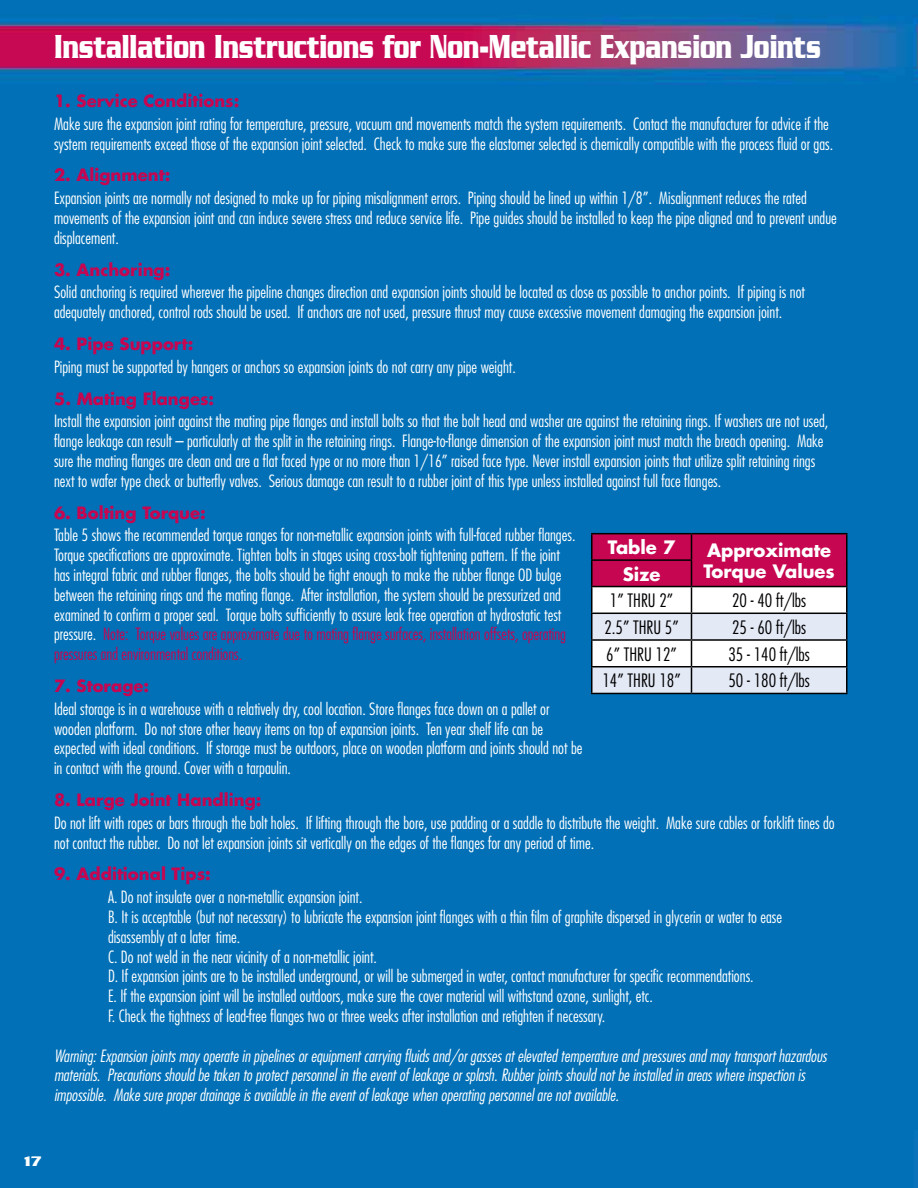
<style>
.page{position:relative;width:918px;height:1188px;background:#fff}
.page>*{position:absolute;margin:0;border:0;box-sizing:border-box;transform-origin:0 0}
.t1{font:700 36px "Serpentine";color:#fff;scale:.62 1}
.t2{font:300 condensed 18px "Futura";color:#000}
.t3{font:700 18px "Futura";color:#fff}
.t4{font:300 condensed 16.5px/19.8px "Futura";color:#fff}
.t5{font:italic 300 condensed 16.5px/19.8px "Futura";color:#fff}
.t6{font:700 16.5px "Futura";color:#c60651}
.t7{font:700 15px "Serpentine";color:#fff}
.s1{color:#c60651}
</style>
<div class="page">
<div style="left:0;top:0;width:918px;height:1187px;background:#0170b7"></div>
<hr style="left:846px;top:587px;width:2px;height:26px;background:#000">
<hr style="left:692px;top:613px;width:156px;height:1px;background:#000">
<hr style="left:846px;top:614px;width:2px;height:25px;background:#000">
<hr style="left:692px;top:639px;width:156px;height:2px;background:#000">
<hr style="left:846px;top:641px;width:2px;height:25px;background:#000">
<hr style="left:692px;top:666px;width:156px;height:1px;background:#000">
<hr style="left:846px;top:667px;width:2px;height:26px;background:#000">
<hr style="left:591px;top:693px;width:101px;height:1px;background:#000">
<hr style="left:692px;top:693px;width:156px;height:1px;background:#000">
<hr style="left:591px;top:533px;width:101px;height:1px;background:#000">
<hr style="left:692px;top:533px;width:156px;height:1px;background:#000">
<hr style="left:846px;top:534px;width:2px;height:26px;background:#000">
<svg style="left:591px;top:534px;width:256px;height:159px"></svg>
<hr style="left:846px;top:560px;width:2px;height:26px;background:#000">
<hr style="left:591px;top:586px;width:101px;height:1px;background:#000">
<hr style="left:692px;top:586px;width:156px;height:1px;background:#000">
<h1 class="t1" style="left:54px;top:26px;width:1239px">Installation Instructions for Non-Metallic Expansion Joints</h1>
<p class="t6" style="left:54px;top:89px;width:187px">1. Service Conditions:</p>
<p class="t4" style="left:54px;top:114px;width:781px">Make sure the expansion joint rating for temperature, pressure, vacuum and movements match the system requirements. Contact the manufacturer for advice if the system requirements exceed those of the expansion joint selected. Check to make sure the elastomer selected is chemically compatible with the process fluid or gas.</p>
<p class="t6" style="left:54px;top:164px;width:118px">2. Alignment:</p>
<p class="t4" style="left:54px;top:188px;width:784px">Expansion joints are normally not designed to make up for piping misalignment errors. Piping should be lined up within 1/8”. Misalignment reduces the rated movements of the expansion joint and can induce severe stress and reduce service life. Pipe guides should be installed to keep the pipe aligned and to prevent undue displacement.</p>
<p class="t6" style="left:54px;top:258px;width:118px">3. Anchoring:</p>
<p class="t4" style="left:54px;top:282px;width:753px">Solid anchoring is required wherever the pipeline changes direction and expansion joints should be located as close as possible to anchor points. If piping is not adequately anchored, control rods should be used. If anchors are not used, pressure thrust may cause excessive movement damaging the expansion joint.</p>
<p class="t6" style="left:54px;top:332px;width:141px">4. Pipe Support:</p>
<p class="t4" style="left:54px;top:356px;width:463px">Piping must be supported by hangers or anchors so expansion joints do not carry any pipe weight.</p>
<p class="t6" style="left:54px;top:387px;width:162px">5. Mating Flanges:</p>
<p class="t4" style="left:54px;top:411px;width:776px">Install the expansion joint against the mating pipe flanges and install bolts so that the bolt head and washer are against the retaining rings. If washers are not used, flange leakage can result – particularly at the split in the retaining rings. Flange-to-flange dimension of the expansion joint must match the breach opening. Make sure the mating flanges are clean and are a flat faced type or no more than 1/16” raised face type. Never install expansion joints that utilize split retaining rings next to wafer type check or butterfly valves. Serious damage can result to a rubber joint of this type unless installed against full face flanges.</p>
<p class="t6" style="left:54px;top:501px;width:153px">6. Bolting Torque:</p>
<p class="t4" style="left:54px;top:525px;width:523px">Table 5 shows the recommended torque ranges for non-metallic expansion joints with full-faced rubber flanges.<br>Torque specifications are approximate. Tighten bolts in stages using cross-bolt tightening pattern. If the joint has integral fabric and rubber flanges, the bolts should be tight enough to make the rubber flange OD bulge between the retaining rings and the mating flange. After installation, the system should be pressurized and examined to confirm a proper seal. Torque bolts sufficiently to assure leak free operation at hydrostatic test pressure. <span class="s1">Note: Torque values are approximate due to mating flange surfaces, installation offsets, operating pressures and environmental conditions.</span></p>
<p class="t6" style="left:54px;top:674px;width:97px">7. Storage:</p>
<p class="t4" style="left:54px;top:698px;width:530px">Ideal storage is in a warehouse with a relatively dry, cool location. Store flanges face down on a pallet or wooden platform. Do not store other heavy items on top of expansion joints. Ten year shelf life can be expected with ideal conditions. If storage must be outdoors, place on wooden platform and joints should not be in contact with the ground. Cover with a tarpaulin.</p>
<p class="t6" style="left:54px;top:788px;width:209px">8. Large Joint Handling:</p>
<p class="t4" style="left:54px;top:812px;width:782px">Do not lift with ropes or bars through the bolt holes. If lifting through the bore, use padding or a saddle to distribute the weight. Make sure cables or forklift tines do not contact the rubber. Do not let expansion joints sit vertically on the edges of the flanges for any period of time.</p>
<p class="t6" style="left:54px;top:863px;width:158px">9. Additional Tips:</p>
<p class="t4" style="left:108px;top:887px;width:676px">A. Do not insulate over a non-metallic expansion joint.<br>B. It is acceptable (but not necessary) to lubricate the expansion joint flanges with a thin film of graphite dispersed in glycerin or water to ease disassembly at a later time.<br>C. Do not weld in the near vicinity of a non-metallic joint.<br>D. If expansion joints are to be installed underground, or will be submerged in water, contact manufacturer for specific recommendations.<br>E. If the expansion joint will be installed outdoors, make sure the cover material will withstand ozone, sunlight, etc.<br>F. Check the tightness of lead-free flanges two or three weeks after installation and retighten if necessary.</p>
<p class="t5" style="left:54px;top:1045px;width:774px">Warning: Expansion joints may operate in pipelines or equipment carrying fluids and/or gasses at elevated temperature and pressures and may transport hazardous materials. Precautions should be taken to protect personnel in the event of leakage or splash. Rubber joints should not be installed in areas where inspection is impossible. Make sure proper drainage is available in the event of leakage when operating personnel are not available.</p>
<p class="t3" style="left:608px;top:535px;width:69px">Table 7</p>
<p class="t3" style="left:707px;top:537px;width:126px">Approximate</p>
<p class="t3" style="left:623px;top:561px;width:39px">Size</p>
<p class="t3" style="left:703px;top:559px;width:133px">Torque Values</p>
<p class="t2" style="left:610px;top:589px;width:65px">1” THRU 2”</p>
<p class="t2" style="left:732px;top:589px;width:75px">20 - 40 ft/lbs</p>
<p class="t2" style="left:604px;top:616px;width:76px">2.5” THRU 5”</p>
<p class="t2" style="left:732px;top:616px;width:75px">25 - 60 ft/lbs</p>
<p class="t2" style="left:606px;top:643px;width:72px">6” THRU 12”</p>
<p class="t2" style="left:728px;top:643px;width:83px">35 - 140 ft/lbs</p>
<p class="t2" style="left:602px;top:670px;width:80px">14” THRU 18”</p>
<p class="t2" style="left:728px;top:670px;width:83px">50 - 180 ft/lbs</p>
<p class="t7" style="left:24px;top:1153px;width:19px">17</p>
</div>
